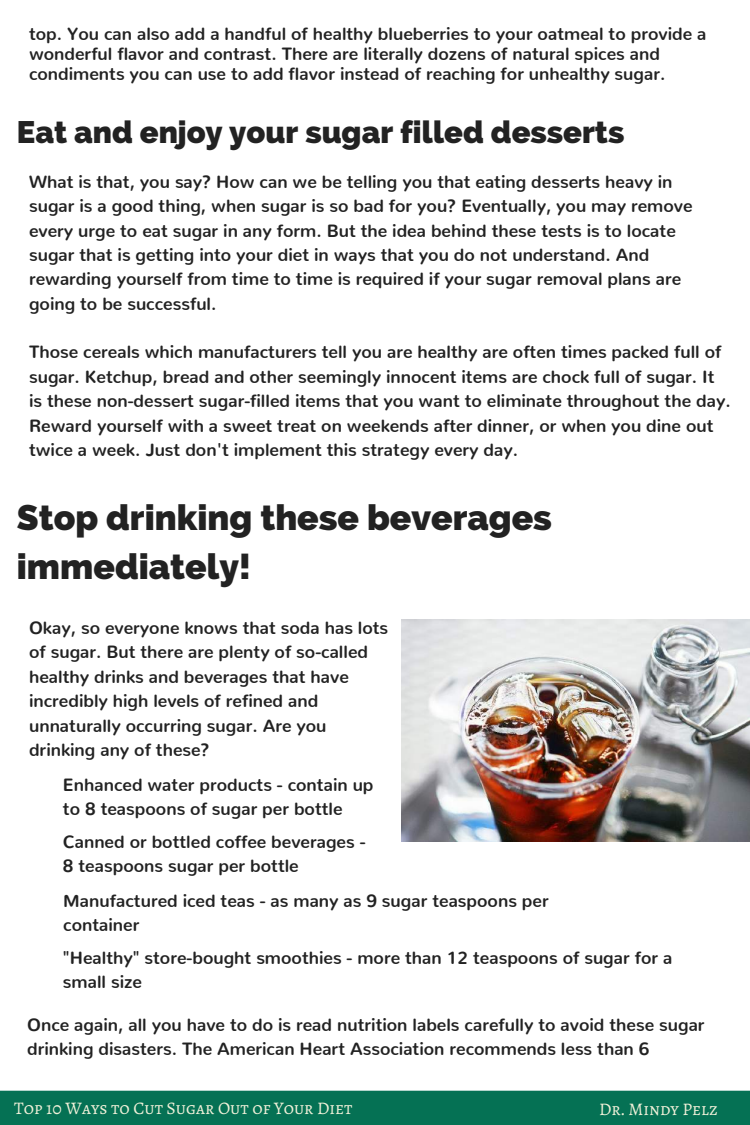
<style>
.page{position:relative;width:750px;height:1125px;background:#fff}
.page>*{position:absolute;margin:0;border:0;box-sizing:border-box;transform-origin:0 0}
.t1{font:800 35.38px/49.8px "Raleway";color:#222}
.t2{font:800 31px "Raleway";color:#222}
.t3{font:700 17.62px/24.4px "Nunito";color:#222}
.t4{font:17.62px "Alegreya SC";color:#f1f1d9}
</style>
<div class="page">
<div style="left:0;top:1091px;width:750px;height:34px;background:#057154"></div>
<img style="left:401px;top:620px;width:349px;height:222px">
<p class="t3" style="left:29px;top:22px;width:679px;line-height:19.9px">top. You can also add a handful of healthy blueberries to your oatmeal to provide a wonderful flavor and contrast. There are literally dozens of natural spices and condiments you can use to add flavor instead of reaching for unhealthy sugar.</p>
<h2 class="t2" style="left:17px;top:113px;width:609px">Eat and enjoy your sugar filled desserts</h2>
<p class="t3" style="left:29px;top:167px;width:665px">What is that, you say? How can we be telling you that eating desserts heavy in sugar is a good thing, when sugar is so bad for you? Eventually, you may remove every urge to eat sugar in any form. But the idea behind these tests is to locate sugar that is getting into your diet in ways that you do not understand. And rewarding yourself from time to time is required if your sugar removal plans are going to be successful.</p>
<p class="t3" style="left:29px;top:338px;width:703px">Those cereals which manufacturers tell you are healthy are often times packed full of sugar. Ketchup, bread and other seemingly innocent items are chock full of sugar. It is these non-dessert sugar-filled items that you want to eliminate throughout the day.<br>Reward yourself with a sweet treat on weekends after dinner, or when you dine out twice a week. Just don't implement this strategy every day.</p>
<h1 class="t1" style="left:17px;top:492px;width:537px">Stop drinking these beverages immediately!</h1>
<p class="t3" style="left:29px;top:614px;width:361px">Okay, so everyone knows that soda has lots of sugar. But there are plenty of so-called healthy drinks and beverages that have incredibly high levels of refined and unnaturally occurring sugar. Are you drinking any of these?</p>
<p class="t3" style="left:63px;top:770px;width:312px">Enhanced water products - contain up to 8 teaspoons of sugar per bottle</p>
<p class="t3" style="left:63px;top:828px;width:304px">Canned or bottled coffee beverages -<br>8 teaspoons sugar per bottle</p>
<p class="t3" style="left:63px;top:887px;width:487px">Manufactured iced teas - as many as 9 sugar teaspoons per container</p>
<p class="t3" style="left:63px;top:943px;width:611px">"Healthy" store-bought smoothies - more than 12 teaspoons of sugar for a small size</p>
<p class="t3" style="left:27px;top:1010px;width:679px">Once again, all you have to do is read nutrition labels carefully to avoid these sugar drinking disasters. The American Heart Association recommends less than 6</p>
<p class="t4" style="left:14px;top:1096px;width:340px">Top 10 Ways to Cut Sugar Out of Your Diet</p>
<p class="t4" style="left:599px;top:1097px;width:120px">Dr. Mindy Pelz</p>
</div>
